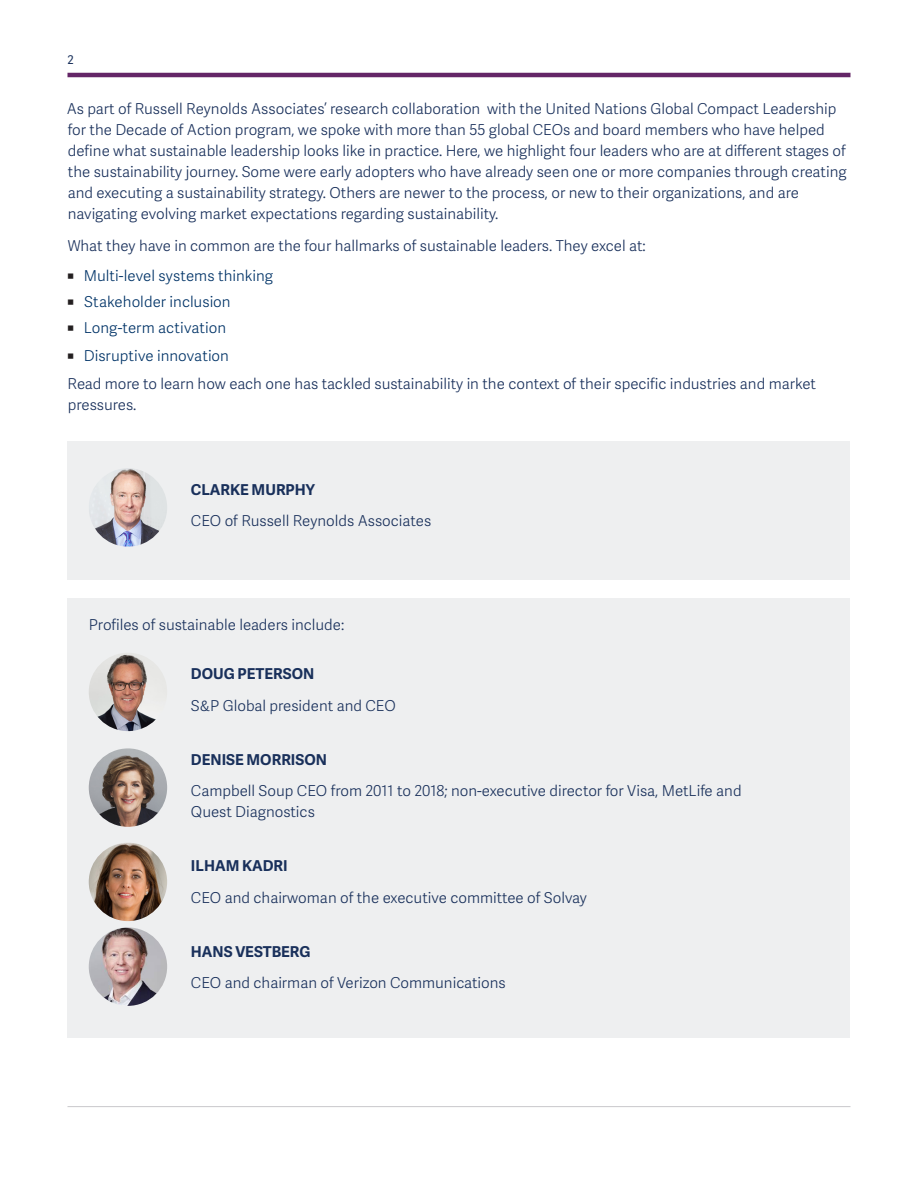
<style>
.page{position:relative;width:918px;height:1188px;background:#fff}
.page>*{position:absolute;margin:0;border:0;box-sizing:border-box;transform-origin:0 0}
.body{font:15px/21px "Adelle Sans Lt";color:#19305b}
.t1{font:15px "Adelle Sans Lt";letter-spacing:.005em;color:#003367}
.body-2{font:700 15px "Adelle Sans";color:#19305b}
.t2{font:12px "Adelle Sans";color:#19305b}
</style>
<div class="page">
<hr style="left:68px;top:73px;width:782px;height:4px;background:#642667">
<hr style="left:68px;top:1106px;width:782px;height:1px;background:#c9c8cb">
<div style="left:68px;top:598px;width:782px;height:440px;background:#eeeff0"></div>
<img style="left:89px;top:653px;width:78px;height:78px;border-radius:39px">
<img style="left:89px;top:748px;width:78px;height:79px;border-radius:39px">
<img style="left:89px;top:843px;width:78px;height:78px;border-radius:39px">
<img style="left:89px;top:927px;width:78px;height:79px;border-radius:39px">
<div style="left:68px;top:441px;width:782px;height:138px;background:#eeeff0"></div>
<img style="left:89px;top:468px;width:78px;height:79px;border-radius:39px">
<p class="t2" style="left:68px;top:51px;width:8px">2</p>
<p class="body" style="left:67px;top:98px;width:781px">As part of Russell Reynolds Associates’ research collaboration with the United Nations Global Compact Leadership for the Decade of Action program, we spoke with more than 55 global CEOs and board members who have helped define what sustainable leadership looks like in practice. Here, we highlight four leaders who are at different stages of the sustainability journey. Some were early adopters who have already seen one or more companies through creating and executing a sustainability strategy. Others are newer to the process, or new to their organizations, and are navigating evolving market expectations regarding sustainability.</p>
<p class="body" style="left:68px;top:235px;width:580px">What they have in common are the four hallmarks of sustainable leaders. They excel at:</p>
<p class="t1" style="left:84px;top:265px;width:191px">Multi-level systems thinking</p>
<p class="t1" style="left:84px;top:291px;width:148px">Stakeholder inclusion</p>
<p class="t1" style="left:84px;top:317px;width:144px">Long-term activation</p>
<p class="t1" style="left:84px;top:345px;width:147px">Disruptive innovation</p>
<p class="body" style="left:68px;top:373px;width:750px">Read more to learn how each one has tackled sustainability in the context of their specific industries and market pressures.</p>
<p class="body-2" style="left:191px;top:479px;width:126px">CLARKE MURPHY</p>
<p class="body" style="left:191px;top:510px;width:242px">CEO of Russell Reynolds Associates</p>
<p class="body" style="left:89px;top:614px;width:257px">Profiles of sustainable leaders include:</p>
<p class="body-2" style="left:191px;top:663px;width:125px">DOUG PETERSON</p>
<p class="body" style="left:191px;top:695px;width:206px">S&amp;P Global president and CEO</p>
<p class="body-2" style="left:191px;top:748px;width:138px">DENISE MORRISON</p>
<p class="body" style="left:191px;top:780px;width:552px">Campbell Soup CEO from 2011 to 2018; non-executive director for Visa, MetLife and<br>Quest Diagnostics</p>
<p class="body-2" style="left:191px;top:855px;width:98px">ILHAM KADRI</p>
<p class="body" style="left:191px;top:886px;width:397px">CEO and chairwoman of the executive committee of Solvay</p>
<p class="body-2" style="left:191px;top:940px;width:121px">HANS VESTBERG</p>
<p class="body" style="left:191px;top:972px;width:316px">CEO and chairman of Verizon Communications</p>
</div>
